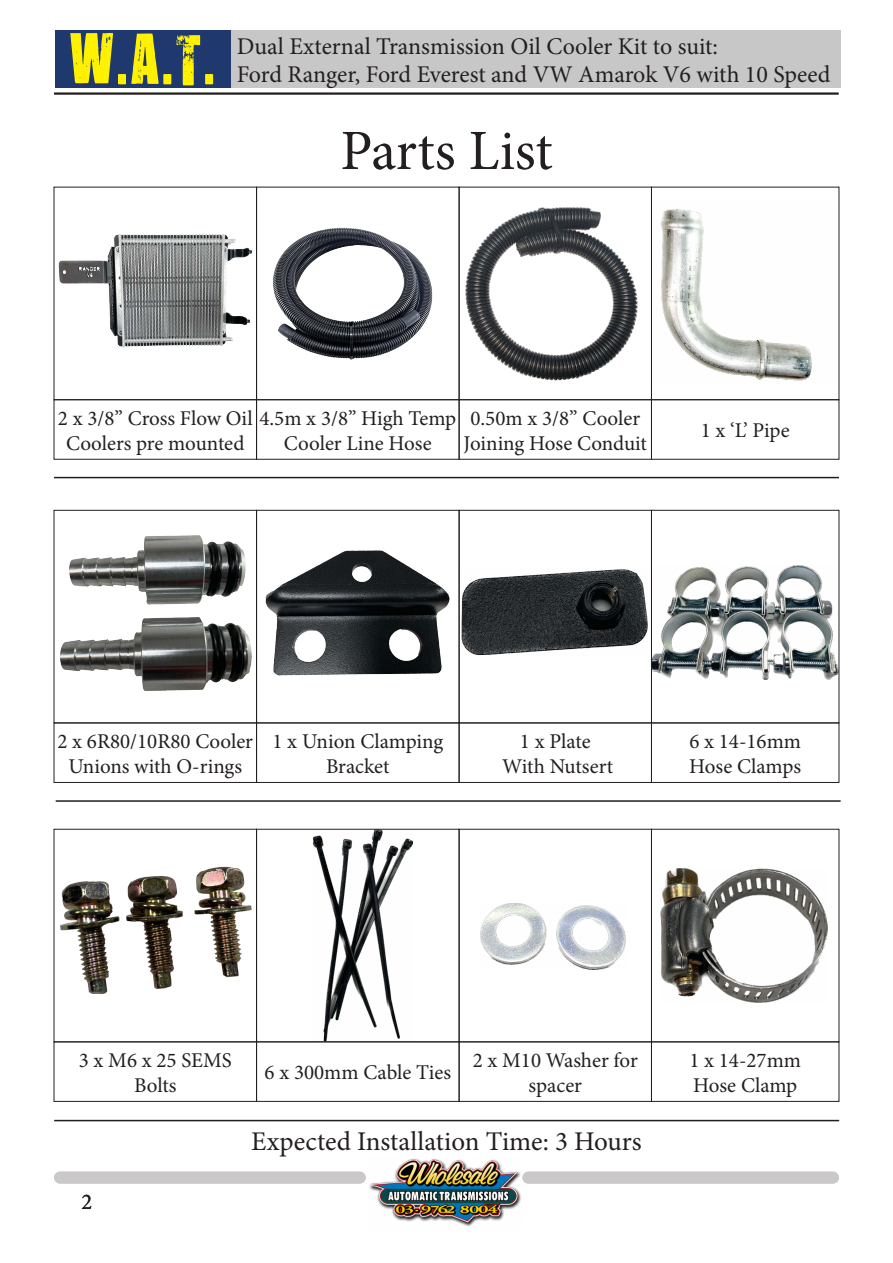
<style>
.page{position:relative;width:893px;height:1263px;background:#fff}
.page>*{position:absolute;margin:0;border:0;box-sizing:border-box;transform-origin:0 0}
.t1{font:58.5px "You Are Loved";color:#fff101}
.t2{font:57px "Minion Pro";letter-spacing:-.005em;color:#231f20}
.t3{font:27px "Minion Pro";color:#231f20}
.t4{font:24px/28.8px "Minion Pro";letter-spacing:-.005em;color:#231f20}
.t5{font:22.5px "Minion Pro";color:#231f20}
.t6{font:21px/25.2px "Minion Pro";color:#231f20;text-align:center}
</style>
<div class="page">
<div style="left:231px;top:30px;width:609px;height:58px;background:#c8c7c7"></div>
<div style="left:55px;top:30px;width:176px;height:58px;background:#1f386d"></div>
<img style="left:369px;top:1158px;width:152px;height:69px">
<div style="left:54px;top:1172px;width:312px;height:11px;background:#cbc8c9;border-radius:6px"></div>
<div style="left:522px;top:1172px;width:317px;height:11px;background:#cbc8c9;border-radius:6px"></div>
<hr style="left:54px;top:93px;width:784px;height:1px;background:#231f20">
<hr style="left:54px;top:94px;width:784px;height:1px;background:#231f20">
<img style="left:58px;top:234px;width:195px;height:114px">
<img style="left:273px;top:227px;width:160px;height:133px">
<img style="left:661px;top:209px;width:151px;height:172px">
<div style="left:54px;top:399px;width:203px;height:61px;border:1px solid #231f20"></div>
<div style="left:54px;top:722px;width:203px;height:61px;border:1px solid #231f20"></div>
<div style="left:256px;top:399px;width:203px;height:61px;border:1px solid #231f20"></div>
<hr style="left:54px;top:477px;width:785px;height:1px;background:#231f20">
<img style="left:314px;top:831px;width:98px;height:209px">
<div style="left:256px;top:829px;width:203px;height:213px;border:1px solid #231f20"></div>
<img style="left:265px;top:550px;width:185px;height:126px">
<div style="left:256px;top:510px;width:203px;height:213px;border:1px solid #231f20"></div>
<img style="left:461px;top:569px;width:187px;height:86px">
<div style="left:459px;top:510px;width:193px;height:213px;border:1px solid #231f20"></div>
<div style="left:651px;top:399px;width:188px;height:61px;border:1px solid #231f20"></div>
<div style="left:459px;top:722px;width:193px;height:61px;border:1px solid #231f20"></div>
<div style="left:256px;top:722px;width:203px;height:61px;border:1px solid #231f20"></div>
<hr style="left:56px;top:800px;width:785px;height:2px;background:#231f20">
<img style="left:60px;top:866px;width:192px;height:128px">
<div style="left:54px;top:829px;width:203px;height:213px;border:1px solid #231f20"></div>
<img style="left:480px;top:904px;width:145px;height:65px">
<div style="left:459px;top:829px;width:193px;height:213px;border:1px solid #231f20"></div>
<img style="left:60px;top:535px;width:192px;height:156px">
<div style="left:54px;top:510px;width:203px;height:213px;border:1px solid #231f20"></div>
<div style="left:54px;top:1041px;width:203px;height:61px;border:1px solid #231f20"></div>
<div style="left:256px;top:1041px;width:203px;height:61px;border:1px solid #231f20"></div>
<div style="left:459px;top:1041px;width:193px;height:61px;border:1px solid #231f20"></div>
<hr style="left:54px;top:1120px;width:785px;height:1px;background:#231f20">
<div style="left:459px;top:399px;width:193px;height:61px;border:1px solid #231f20"></div>
<img style="left:465px;top:207px;width:173px;height:174px">
<div style="left:459px;top:187px;width:193px;height:213px;border:1px solid #231f20"></div>
<img style="left:653px;top:565px;width:184px;height:115px">
<div style="left:651px;top:510px;width:188px;height:213px;border:1px solid #231f20"></div>
<div style="left:651px;top:722px;width:188px;height:61px;border:1px solid #231f20"></div>
<img style="left:660px;top:869px;width:167px;height:133px">
<div style="left:651px;top:829px;width:188px;height:213px;border:1px solid #231f20"></div>
<div style="left:651px;top:1041px;width:188px;height:61px;border:1px solid #231f20"></div>
<h1 class="t1" style="left:70px;top:21px;width:149px">W.A.T.</h1>
<p class="t4" style="left:237px;top:32px;width:595px">Dual External Transmission Oil Cooler Kit to suit:<br>Ford Ranger, Ford Everest and VW Amarok V6 with 10 Speed</p>
<p class="t2" style="left:340px;top:113px;width:214px">Parts List</p>
<p class="t6" style="left:66px;top:405px;width:392px;text-align:left;text-indent:-8px">2 x 3/8” Cross Flow Oil 4.5m x 3/8” High Temp<br>Coolers pre mounted</p>
<p class="t6" style="left:284px;top:430px;width:149px">Cooler Line Hose</p>
<p class="t6" style="left:464px;top:405px;width:185px">0.50m x 3/8” Cooler<br>Joining Hose Conduit</p>
<p class="t6" style="left:701px;top:418px;width:90px">1 x ‘L’ Pipe</p>
<p class="t6" style="left:57px;top:728px;width:197px">2 x 6R80/10R80 Cooler<br>Unions with O-rings</p>
<p class="t6" style="left:272px;top:728px;width:172px">1 x Union Clamping</p>
<p class="t6" style="left:326px;top:754px;width:65px">Bracket</p>
<p class="t6" style="left:520px;top:728px;width:72px">1 x Plate</p>
<p class="t6" style="left:502px;top:754px;width:112px">With Nutsert</p>
<p class="t6" style="left:689px;top:728px;width:113px">6 x 14-16mm</p>
<p class="t6" style="left:689px;top:754px;width:113px">Hose Clamps</p>
<p class="t6" style="left:79px;top:1047px;width:154px">3 x M6 x 25 SEMS</p>
<p class="t6" style="left:134px;top:1073px;width:44px">Bolts</p>
<p class="t5" style="left:82px;top:1187px;width:12px">2</p>
<p class="t6" style="left:265px;top:1060px;width:188px">6 x 300mm Cable Ties</p>
<p class="t6" style="left:473px;top:1047px;width:167px">2 x M10 Washer for spacer</p>
<p class="t3" style="left:251px;top:1123px;width:392px">Expected Installation Time: 3 Hours</p>
<p class="t6" style="left:689px;top:1047px;width:113px">1 x 14-27mm</p>
<p class="t6" style="left:693px;top:1073px;width:106px">Hose Clamp</p>
</div>
